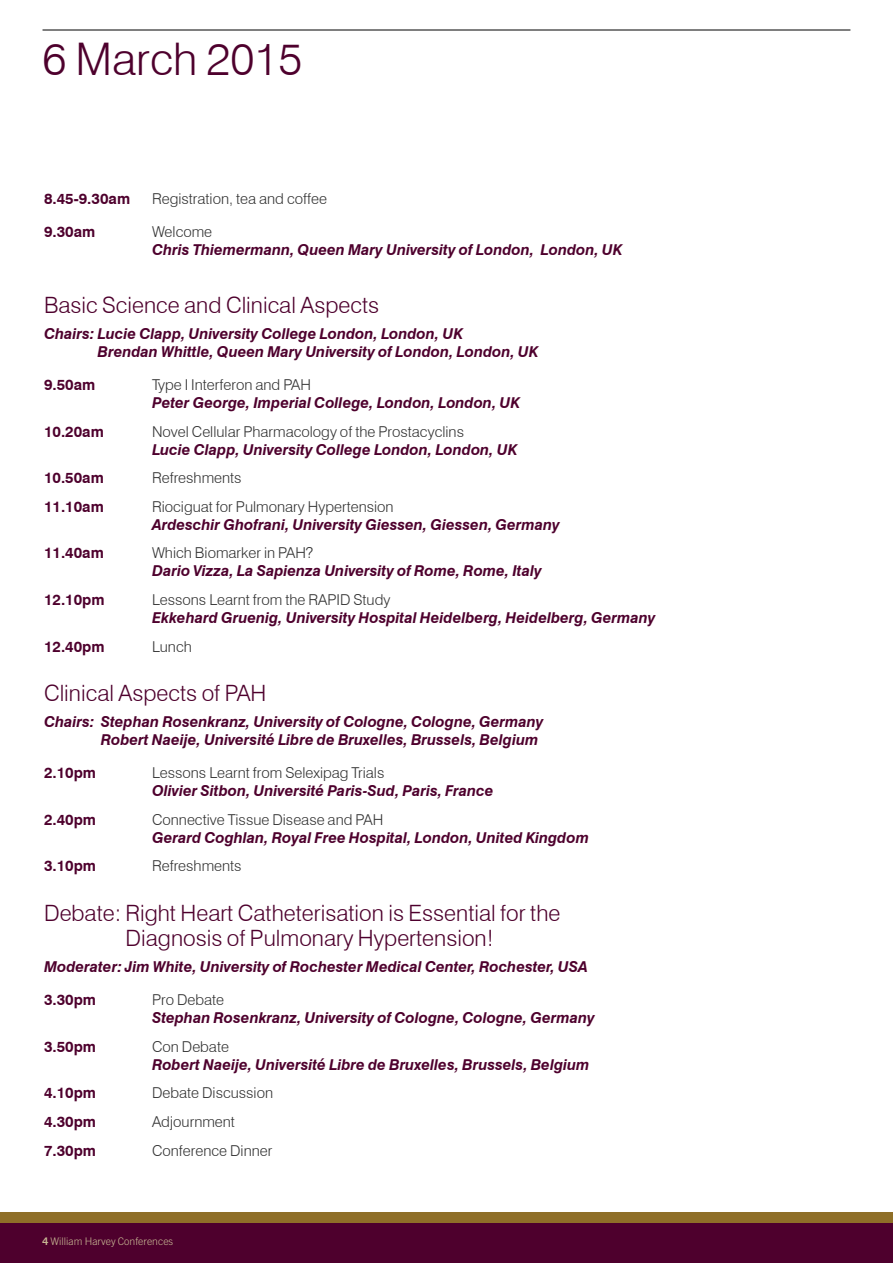
<style>
.page{position:relative;width:893px;height:1263px;background:#fff}
.page>*{position:absolute;margin:0;border:0;box-sizing:border-box;transform-origin:0 0}
.t1{font:300 45px "Swiss 721 BT";color:#4e002d}
.t2{font:300 22.5px/25.5px "Swiss 721 BT";color:#4e002d}
.t3{font:italic 700 15px/18px "Swiss 721 BT";color:#4e002d}
.t4{font:300 15px "Swiss 721 BT";color:#333}
.t5{font:700 15px "Swiss 721 BT";color:#4e002d}
.t6{font:300 10.5px "Trade Gothic LT Std";color:#c7b793}
.s1{font-weight:700}
</style>
<div class="page">
<div style="left:0;top:1212px;width:893px;height:12px;background:#8f6f28"></div>
<div style="left:0;top:1222px;width:893px;height:41px;background:#4e002d"></div>
<hr style="left:43px;top:30px;width:807px;height:1px;background:#000">
<h1 class="t1" style="left:43px;top:32px;width:261px">6 March 2015</h1>
<p class="t5" style="left:44px;top:190px;width:88px">8.45-9.30am</p>
<p class="t4" style="left:152px;top:190px;width:176px">Registration, tea and coffee</p>
<p class="t5" style="left:44px;top:223px;width:53px">9.30am</p>
<p class="t4" style="left:152px;top:223px;width:62px">Welcome</p>
<p class="t3" style="left:152px;top:241px;width:472px">Chris Thiemermann, Queen Mary University of London, London, UK</p>
<h2 class="t2" style="left:44px;top:292px;width:337px">Basic Science and Clinical Aspects</h2>
<p class="t3" style="left:98px;top:325px;width:442px;text-indent:-54px">Chairs: Lucie Clapp, University College London, London, UK<br>Brendan Whittle, Queen Mary University of London, London, UK</p>
<p class="t5" style="left:44px;top:375px;width:53px">9.50am</p>
<p class="t4" style="left:152px;top:375px;width:161px">Type I Interferon and PAH</p>
<p class="t3" style="left:152px;top:393px;width:369px">Peter George, Imperial College, London, London, UK</p>
<p class="t5" style="left:44px;top:422px;width:61px">10.20am</p>
<p class="t4" style="left:152px;top:422px;width:314px">Novel Cellular Pharmacology of the Prostacyclins</p>
<p class="t3" style="left:152px;top:440px;width:367px">Lucie Clapp, University College London, London, UK</p>
<p class="t5" style="left:44px;top:469px;width:61px">10.50am</p>
<p class="t4" style="left:152px;top:469px;width:91px">Refreshments</p>
<p class="t5" style="left:44px;top:497px;width:61px">11.10am</p>
<p class="t4" style="left:152px;top:497px;width:243px">Riociguat for Pulmonary Hypertension</p>
<p class="t3" style="left:152px;top:515px;width:409px">Ardeschir Ghofrani, University Giessen, Giessen, Germany</p>
<p class="t5" style="left:44px;top:544px;width:61px">11.40am</p>
<p class="t4" style="left:152px;top:544px;width:163px">Which Biomarker in PAH?</p>
<p class="t3" style="left:152px;top:562px;width:391px">Dario Vizza, La Sapienza University of Rome, Rome, Italy</p>
<p class="t5" style="left:44px;top:591px;width:62px">12.10pm</p>
<p class="t4" style="left:152px;top:591px;width:240px">Lessons Learnt from the RAPID Study</p>
<p class="t3" style="left:152px;top:609px;width:505px">Ekkehard Gruenig, University Hospital Heidelberg, Heidelberg, Germany</p>
<p class="t5" style="left:44px;top:637px;width:62px">12.40pm</p>
<p class="t4" style="left:152px;top:637px;width:41px">Lunch</p>
<h2 class="t2" style="left:44px;top:680px;width:224px">Clinical Aspects of PAH</h2>
<p class="t3" style="left:101px;top:713px;width:444px;text-indent:-57px">Chairs: Stephan Rosenkranz, University of Cologne, Cologne, Germany<br>Robert Naeije, Université Libre de Bruxelles, Brussels, Belgium</p>
<p class="t5" style="left:44px;top:764px;width:54px">2.10pm</p>
<p class="t4" style="left:152px;top:764px;width:234px">Lessons Learnt from Selexipag Trials</p>
<p class="t3" style="left:152px;top:781px;width:343px">Olivier Sitbon, Université Paris-Sud, Paris, France</p>
<p class="t5" style="left:44px;top:810px;width:54px">2.40pm</p>
<p class="t4" style="left:152px;top:810px;width:233px">Connective Tissue Disease and PAH</p>
<p class="t3" style="left:152px;top:828px;width:438px">Gerard Coghlan, Royal Free Hospital, London, United Kingdom</p>
<p class="t5" style="left:44px;top:857px;width:54px">3.10pm</p>
<p class="t4" style="left:152px;top:857px;width:91px">Refreshments</p>
<h2 class="t2" style="left:126px;top:899px;width:436px;text-indent:-82px">Debate: Right Heart Catheterisation is Essential for the<br>Diagnosis of Pulmonary Hypertension!</h2>
<p class="t3" style="left:44px;top:958px;width:545px">Moderater: Jim White, University of Rochester Medical Center, Rochester, USA</p>
<p class="t5" style="left:44px;top:991px;width:54px">3.30pm</p>
<p class="t4" style="left:152px;top:991px;width:74px">Pro Debate</p>
<p class="t3" style="left:152px;top:1009px;width:444px">Stephan Rosenkranz, University of Cologne, Cologne, Germany</p>
<p class="t5" style="left:44px;top:1037px;width:54px">3.50pm</p>
<p class="t4" style="left:152px;top:1037px;width:79px">Con Debate</p>
<p class="t3" style="left:152px;top:1055px;width:439px">Robert Naeije, Université Libre de Bruxelles, Brussels, Belgium</p>
<p class="t5" style="left:44px;top:1084px;width:54px">4.10pm</p>
<p class="t4" style="left:152px;top:1084px;width:123px">Debate Discussion</p>
<p class="t5" style="left:44px;top:1112px;width:54px">4.30pm</p>
<p class="t4" style="left:152px;top:1112px;width:85px">Adjournment</p>
<p class="t5" style="left:44px;top:1141px;width:54px">7.30pm</p>
<p class="t4" style="left:152px;top:1141px;width:122px">Conference Dinner</p>
<p class="t6" style="left:43px;top:1237px;width:132px"><span class="s1">4</span> William Harvey Conferences</p>
</div>
